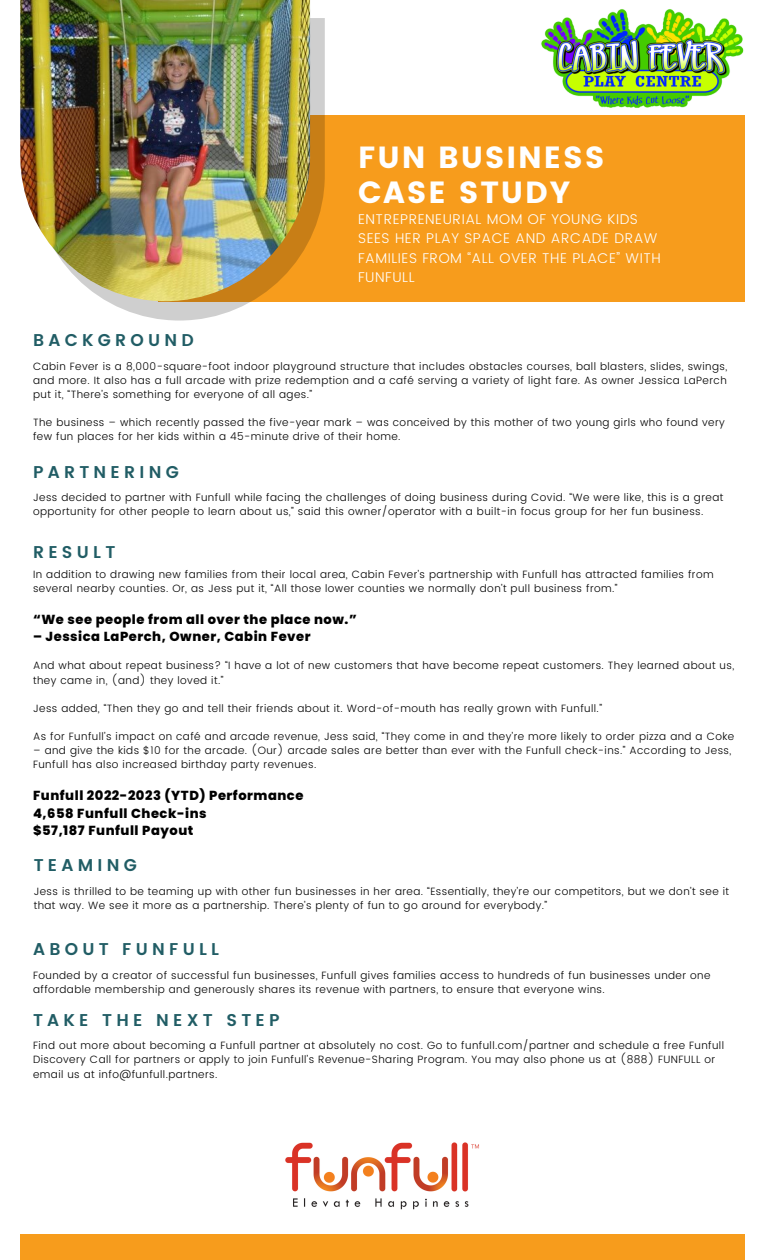
<style>
.page{position:relative;width:765px;height:1260px;background:#fff}
.page>*{position:absolute;margin:0;border:0;box-sizing:border-box;transform-origin:0 0}
.t1{font:30.62px "Poppins";letter-spacing:.06em;color:#fff}
.t2{font:600 17px "Poppins";letter-spacing:.25em;color:#215d65}
.t3{font:300 14.12px/19.4px "Poppins";letter-spacing:.04em;color:#fff}
.t4{font:800 13.12px "Poppins";letter-spacing:.04em;color:#000}
.t5{font:300 10.62px/14.1px "Poppins";letter-spacing:.04em;color:#000}
</style>
<div class="page">
<div style="left:158px;top:115px;width:587px;height:186px;background:#f79c1c"></div>
<svg style="left:107px;top:18px;width:218px;height:303px"></svg>
<img style="left:20px;top:0;width:290px;height:301px">
<div style="left:20px;top:1234px;width:725px;height:26px;background:#f79c1c"></div>
<img style="left:285px;top:1142px;width:194px;height:68px">
<img style="left:541px;top:9px;width:203px;height:99px">
<p class="t1" style="left:358px;top:140px;width:248px">FUN BUSINESS</p>
<p class="t1" style="left:358px;top:174px;width:214px">CASE STUDY</p>
<p class="t2" style="left:33px;top:330px;width:162px">BACKGROUND</p>
<p class="t3" style="left:358px;top:209px;width:304px">ENTREPRENEURIAL MOM OF YOUNG KIDS<br>SEES HER PLAY SPACE AND ARCADE DRAW<br>FAMILIES FROM “ALL OVER THE PLACE” WITH<br>FUNFULL</p>
<p class="t5" style="left:33px;top:359px;width:696px;text-align:justify">Cabin Fever is a 8,000-square-foot indoor playground structure that includes obstacles courses, ball blasters, slides, swings, and more. It also has a full arcade with prize redemption and a café serving a variety of light fare. As owner Jessica LaPerch put it, “There’s something for everyone of all ages.”</p>
<p class="t5" style="left:33px;top:415px;width:693px">The business – which recently passed the five-year mark – was conceived by this mother of two young girls who found very few fun places for her kids within a 45-minute drive of their home.</p>
<p class="t2" style="left:33px;top:462px;width:147px">PARTNERING</p>
<p class="t5" style="left:33px;top:491px;width:692px">Jess decided to partner with Funfull while facing the challenges of doing business during Covid. “We were like, this is a great opportunity for other people to learn about us,” said this owner/operator with a built-in focus group for her fun business.</p>
<p class="t2" style="left:33px;top:542px;width:84px">RESULT</p>
<p class="t5" style="left:33px;top:567px;width:682px">In addition to drawing new families from their local area, Cabin Fever’s partnership with Funfull has attracted families from several nearby counties. Or, as Jess put it, “All those lower counties we normally don’t pull business from.”</p>
<p class="t4" style="left:33px;top:610px;width:325px">“We see people from all over the place now.”</p>
<p class="t4" style="left:33px;top:627px;width:279px">– Jessica LaPerch, Owner, Cabin Fever</p>
<p class="t5" style="left:33px;top:659px;width:703px">And what about repeat business? “I have a lot of new customers that have become repeat customers. They learned about us, they came in, (and) they loved it.”</p>
<p class="t5" style="left:33px;top:701px;width:570px">Jess added, “Then they go and tell their friends about it. Word-of-mouth has really grown with Funfull.”</p>
<p class="t5" style="left:33px;top:729px;width:703px">As for Funfull’s impact on café and arcade revenue, Jess said, “They come in and they’re more likely to order pizza and a Coke</p>
<p class="t5" style="left:33px;top:743px;width:700px">– and give the kids $10 for the arcade. (Our) arcade sales are better than ever with the Funfull check-ins.” According to Jess,<br>Funfull has also increased birthday party revenues.</p>
<p class="t4" style="left:33px;top:786px;width:272px">Funfull 2022-2023 (YTD) Performance</p>
<p class="t4" style="left:33px;top:804px;width:175px">4,658 Funfull Check-ins</p>
<p class="t4" style="left:33px;top:821px;width:162px">$57,187 Funfull Payout</p>
<p class="t2" style="left:34px;top:855px;width:105px">TEAMING</p>
<p class="t5" style="left:34px;top:884px;width:697px">Jess is thrilled to be teaming up with other fun businesses in her area. “Essentially, they’re our competitors, but we don’t see it that way. We see it more as a partnership. There’s plenty of fun to go around for everybody.”</p>
<p class="t2" style="left:33px;top:940px;width:187px">ABOUT FUNFULL</p>
<p class="t5" style="left:33px;top:968px;width:679px">Founded by a creator of successful fun businesses, Funfull gives families access to hundreds of fun businesses under one affordable membership and generously shares its revenue with partners, to ensure that everyone wins.</p>
<p class="t2" style="left:33px;top:1010px;width:248px">TAKE THE NEXT STEP</p>
<p class="t5" style="left:33px;top:1039px;width:692px">Find out more about becoming a Funfull partner at absolutely no cost. Go to funfull.com/partner and schedule a free Funfull<br>Discovery Call for partners or apply to join Funfull’s Revenue-Sharing Program. You may also phone us at (888) FUNFULL or email us at info@funfull.partners.</p>
</div>
